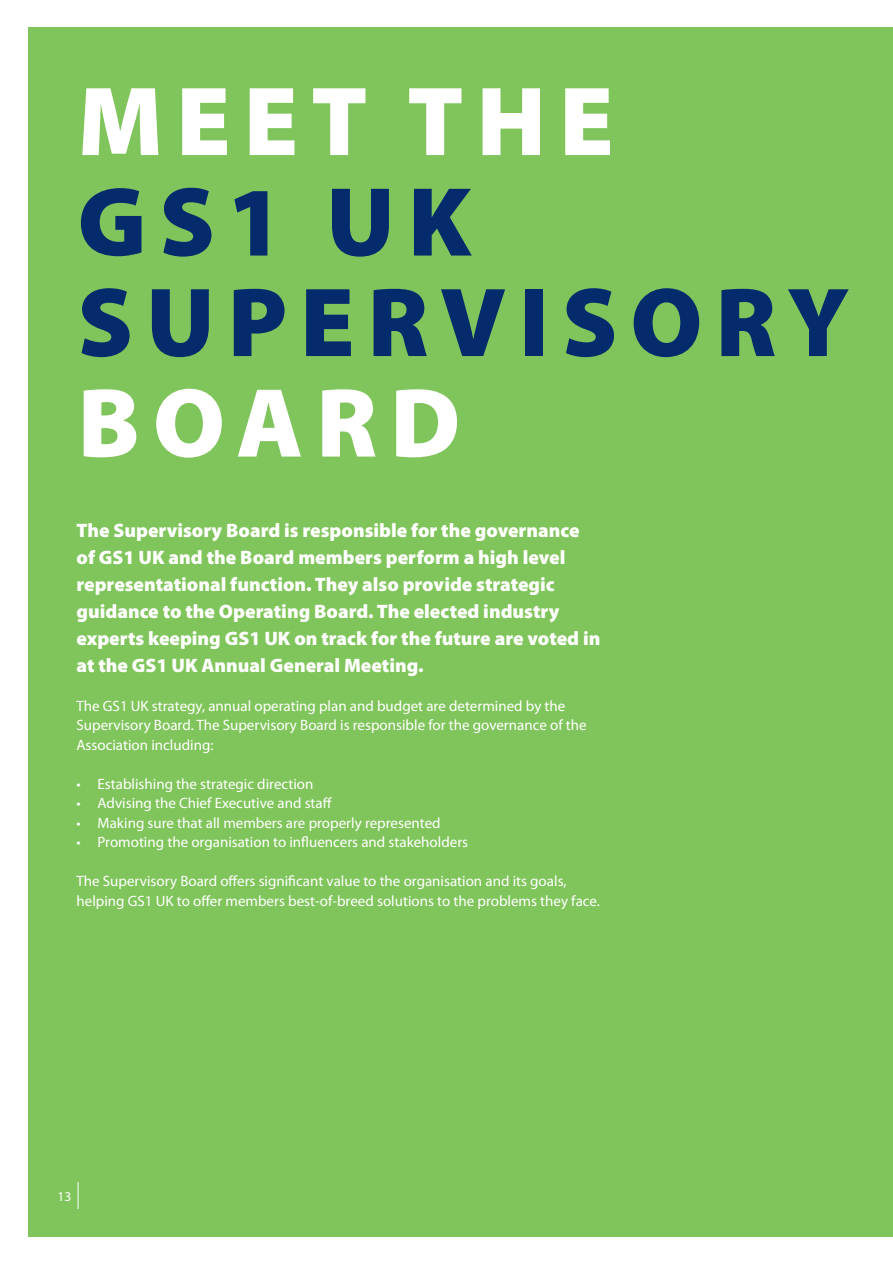
<style>
.page{position:relative;width:893px;height:1263px;background:#fff}
.page>*{position:absolute;margin:0;border:0;box-sizing:border-box;transform-origin:0 0}
.t1{font:900 99px/100.5px "Myriad Pro";letter-spacing:.13em;color:#052b6c}
.t2{font:900 99px "Myriad Pro";letter-spacing:.13em;color:#fff}
.t3{font:900 19.5px/27px "Myriad Pro";color:#fff}
.t4{font:15px/19.5px "Myriad Pro";color:#fff}
.t5{font:13.5px "Myriad Pro";color:#fff}
</style>
<div class="page">
<div style="left:28px;top:27px;width:865px;height:1209px;background:#80c55b"></div>
<svg style="left:78px;top:1182px;width:1px;height:27px"></svg>
<h1 class="t2" style="left:78px;top:56px;width:538px">MEET THE</h1>
<h1 class="t1" style="left:78px;top:168px;width:396px">GS1 UK supervisor</h1>
<h1 class="t2" style="left:78px;top:357px;width:384px">BOARD</h1>
<h1 class="t1" style="left:787px;top:268px;width:64px">y</h1>
<p class="t3" style="left:77px;top:516px;width:525px">The Supervisory Board is responsible for the governance of GS1 UK and the Board members perform a high level representational function. They also provide strategic guidance to the Operating Board. The elected industry experts keeping GS1 UK on track for the future are voted in at the GS1 UK Annual General Meeting.</p>
<p class="t4" style="left:77px;top:696px;width:512px">The GS1 UK strategy, annual operating plan and budget are determined by the<br>Supervisory Board. The Supervisory Board is responsible for the governance of the<br>Association including:</p>
<p class="t4" style="left:77px;top:774px;width:238px">• Establishing the strategic direction</p>
<p class="t4" style="left:77px;top:793px;width:257px">• Advising the Chief Executive and staff</p>
<p class="t4" style="left:77px;top:813px;width:366px">• Making sure that all members are properly represented</p>
<p class="t4" style="left:77px;top:832px;width:393px">• Promoting the organisation to influencers and stakeholders</p>
<p class="t4" style="left:77px;top:871px;width:525px">The Supervisory Board offers significant value to the organisation and its goals, helping GS1 UK to offer members best-of-breed solutions to the problems they face.</p>
<p class="t5" style="left:58px;top:1188px;width:15px">13</p>
</div>
